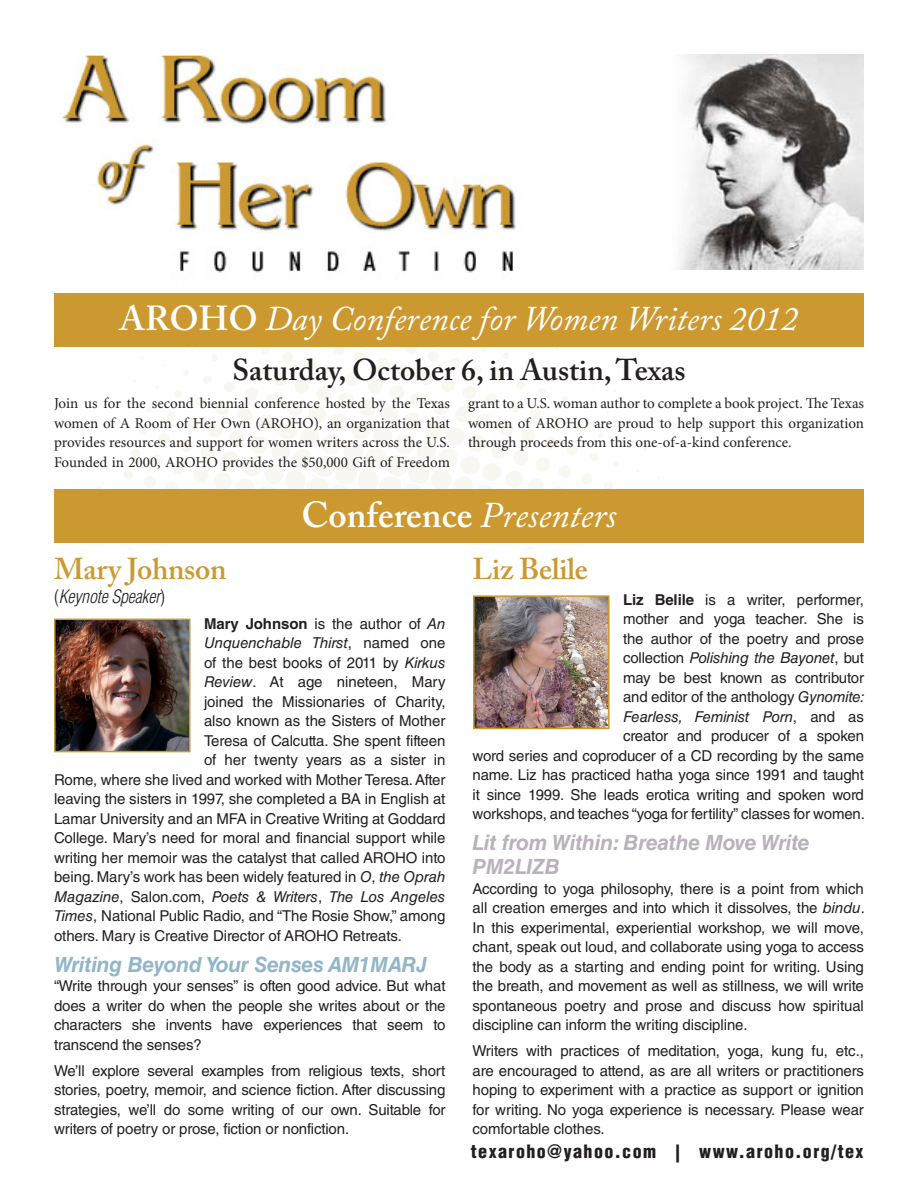
<style>
.page{position:relative;width:918px;height:1188px;background:#fff}
.page>*{position:absolute;margin:0;border:0;box-sizing:border-box;transform-origin:0 0}
.Speaker{font:600 36px "Adobe Caslon Pro";color:#fff}
.Speaker-2{font:italic 34.5px "Adobe Caslon Pro";color:#fff}
.Speaker-3{font:600 30px "Adobe Caslon Pro";color:#231f20}
.body_text{font:600 30px "Adobe Caslon Pro";letter-spacing:-.01em;color:#cc9931}
.Book_Title{font:italic 700 21px/24px "Helvetica LT Std";letter-spacing:-.01em;color:#bab1bc}
.Book_Title-2{font:italic 700 21px "Helvetica LT Std";letter-spacing:-.01em;color:#92b6c7}
.t1{font:900 condensed 18px "Helvetica LT Std";letter-spacing:.08em;color:#231f20}
.t2{font:italic 300 condensed 18px "Helvetica LT Std";letter-spacing:-.01em;color:#231f20}
.Speaker-4{font:15px/19.5px "Helvetica LT Std";letter-spacing:-.005em;color:#231f20;text-align:right}
.body_text-2{font:15px/19.5px "Helvetica LT Std";letter-spacing:-.01em;color:#231f20;text-align:justify}
.t3{font:15px/19.5px "Minion Pro";color:#231f20;text-align:justify}
.t4{font:italic 15px "Helvetica LT Std";letter-spacing:-.005em;color:#231f20}
.s1{font-weight:600;font-style:normal}
.s2{font-weight:400;font-style:italic}
.s3{font-style:normal}
.s4{font-weight:700}
.s5{font-style:italic}
</style>
<div class="page">
<svg style="left:77px;top:347px;width:569px;height:142px"></svg>
<img style="left:61px;top:55px;width:455px;height:218px">
<div style="left:54px;top:293px;width:810px;height:54px;background:#cc9931"></div>
<div style="left:54px;top:489px;width:810px;height:54px;background:#cc9931"></div>
<img style="left:679px;top:54px;width:185px;height:216px">
<img style="left:57px;top:622px;width:130px;height:127px">
<div style="left:54px;top:619px;width:136px;height:133px;border:2px solid #cc9931"></div>
<img style="left:476px;top:598px;width:131px;height:128px">
<div style="left:473px;top:595px;width:137px;height:134px;border:2px solid #cc9931"></div>
<p class="Speaker-2" style="left:120px;top:298px;width:680px"><span class="s1">AROHO</span> Day Conference for Women Writers 2012</p>
<p class="Speaker-3" style="left:233px;top:353px;width:454px">Saturday, October 6, in Austin, Texas</p>
<p class="t3" style="left:54px;top:394px;width:398px">Join us for the second biennial conference hosted by the Texas women of A Room of Her Own (AROHO), an organization that provides resources and support for women writers across the U.S.<br>Founded in 2000, AROHO provides the $50,000 Gift of Freedom</p>
<p class="t3" style="left:468px;top:394px;width:398px">grant to a U.S. woman author to complete a book project. The Texas women of AROHO are proud to help support this organization through proceeds from this one-of-a-kind conference.</p>
<p class="Speaker" style="left:301px;top:494px;width:317px">Conference <span class="s2">Presenters</span></p>
<p class="body_text" style="left:54px;top:551px;width:174px">Mary Johnson</p>
<p class="t2" style="left:54px;top:585px;width:113px"><span class="s3">(</span>Keynote Speaker<span class="s3">)</span></p>
<p class="Speaker-4" style="left:204px;top:614px;width:243px"><span class="s4">Mary Johnson</span> is the author of <span class="s5">An</span></p>
<p class="t4" style="left:204px;top:634px;width:243px">Unquenchable Thirst<span class="s3">, named one</span></p>
<p class="Speaker-4" style="left:204px;top:653px;width:243px">of the best books of 2011 by <span class="s5">Kirkus</span></p>
<p class="Speaker-4" style="left:204px;top:672px;width:243px"><span class="s5">Review</span>. At age nineteen, Mary</p>
<p class="Speaker-4" style="left:204px;top:692px;width:243px">joined the Missionaries of Charity,</p>
<p class="Speaker-4" style="left:204px;top:711px;width:243px">also known as the Sisters of Mother</p>
<p class="Speaker-4" style="left:204px;top:731px;width:243px">Teresa of Calcutta. She spent fifteen</p>
<p class="Speaker-4" style="left:204px;top:750px;width:243px">of her twenty years as a sister in</p>
<p class="Speaker-4" style="left:54px;top:770px;width:393px">Rome, where she lived and worked with Mother Teresa. After</p>
<p class="Speaker-4" style="left:54px;top:789px;width:393px">leaving the sisters in 1997, she completed a BA in English at</p>
<p class="Speaker-4" style="left:54px;top:809px;width:393px">Lamar University and an MFA in Creative Writing at Goddard</p>
<p class="Speaker-4" style="left:54px;top:828px;width:393px">College. Mary’s need for moral and financial support while</p>
<p class="Speaker-4" style="left:54px;top:848px;width:393px">writing her memoir was the catalyst that called AROHO into</p>
<p class="Speaker-4" style="left:54px;top:867px;width:393px">being. Mary’s work has been widely featured in <span class="s5">O</span>, <span class="s5">the Oprah</span></p>
<p class="t4" style="left:54px;top:888px;width:393px">Magazine<span class="s3">, Salon.com,</span> Poets &amp; Writers<span class="s3">,</span> The Los Angeles</p>
<p class="Speaker-4" style="left:54px;top:906px;width:393px"><span class="s5">Times</span>, National Public Radio, and “The Rosie Show,” among</p>
<p class="Speaker-4" style="left:54px;top:926px;width:349px">others. Mary is Creative Director of AROHO Retreats.</p>
<p class="Book_Title-2" style="left:54px;top:951px;width:374px">Writing Beyond Your Senses AM1MARJ</p>
<p class="body_text-2" style="left:54px;top:976px;width:393px">“Write through your senses” is often good advice. But what does a writer do when the people she writes about or the characters she invents have experiences that seem to transcend the senses?</p>
<p class="body_text-2" style="left:54px;top:1061px;width:393px">We’ll explore several examples from religious texts, short stories, poetry, memoir, and science fiction. After discussing strategies, we’ll do some writing of our own. Suitable for writers of poetry or prose, fiction or nonfiction.</p>
<p class="body_text" style="left:472px;top:551px;width:117px">Liz Belile</p>
<p class="Speaker-4" style="left:472px;top:590px;width:394px"><span class="s4">Liz Belile</span> is a writer, performer,<br>mother and yoga teacher. She is<br>the author of the poetry and prose<br>collection <span class="s5">Polishing the Bayonet</span>, but<br>may be best known as contributor<br>and editor of the anthology <span class="s5">Gynomite:<br>Fearless, Feminist Porn</span>, and as<br>creator and producer of a spoken<br>word series and coproducer of a CD recording by the same name. Liz has practiced hatha yoga since 1991 and taught it since 1999. She leads erotica writing and spoken word workshops, and teaches “yoga for fertility” classes for women.</p>
<p class="Book_Title" style="left:472px;top:830px;width:338px">Lit from Within: Breathe Move Write<br>PM2LIZB</p>
<p class="body_text-2" style="left:472px;top:879px;width:394px">According to yoga philosophy, there is a point from which all creation emerges and into which it dissolves, the <span class="s5">bindu</span>.<br>In this experimental, experiential workshop, we will move, chant, speak out loud, and collaborate using yoga to access the body as a starting and ending point for writing. Using the breath, and movement as well as stillness, we will write spontaneous poetry and prose and discuss how spiritual discipline can inform the writing discipline.</p>
<p class="Speaker-4" style="left:472px;top:1041px;width:393px;text-align:justify">Writers with practices of meditation, yoga, kung fu, etc., are encouraged to attend, as are all writers or practitioners hoping to experiment with a practice as support or ignition for writing. No yoga experience is necessary. Please wear comfortable clothes.</p>
<p class="t1" style="left:471px;top:1140px;width:394px">texaroho@yahoo.com | www.aroho.org/tex</p>
</div>
